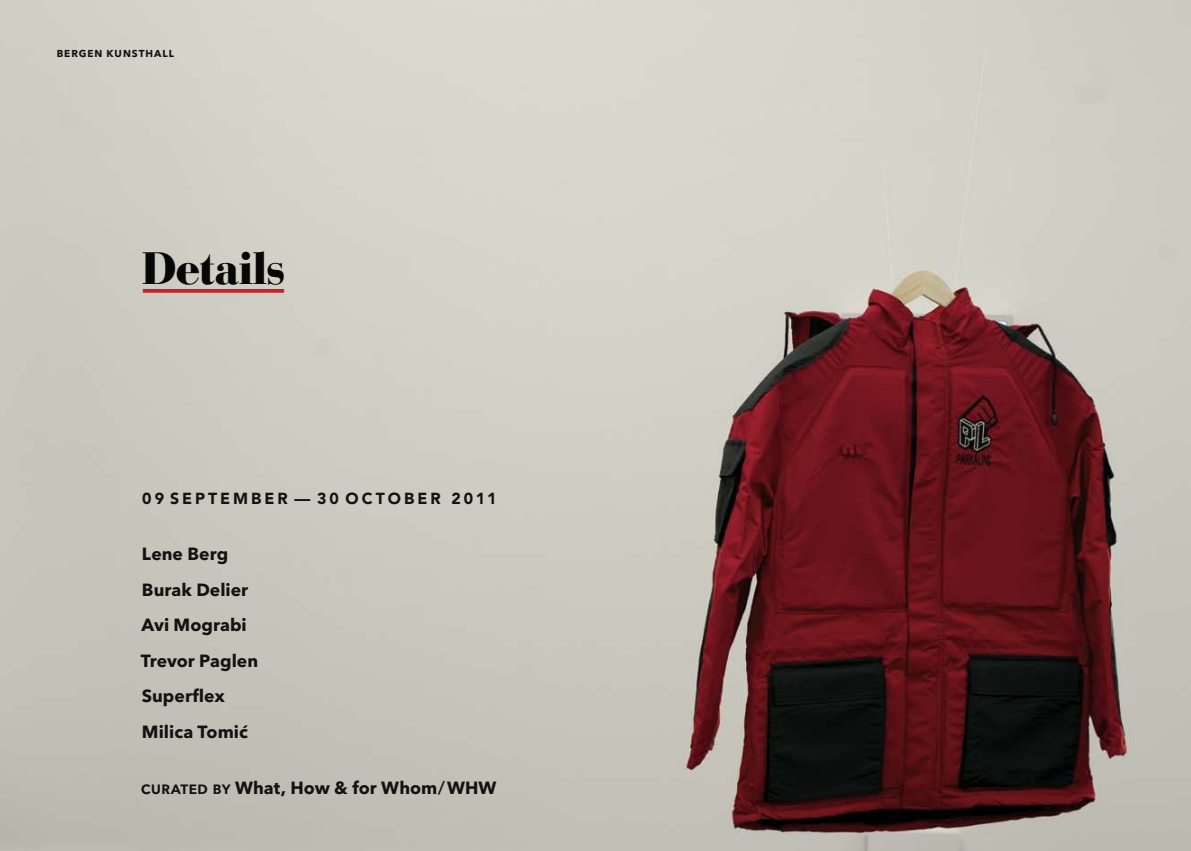
<style>
.page{position:relative;width:1191px;height:851px;background:#fff}
.page>*{position:absolute;margin:0;border:0;box-sizing:border-box;transform-origin:0 0}
.t1{font:900 45px "Bauer Bodoni";letter-spacing:-.03em;color:#060706}
.t2{font:700 17.5px/35.5px "Avenir Next LT Pro";color:#121212}
.t3{font:900 15.88px "Avenir";letter-spacing:.185em;color:#121212}
.t4{font:700 10px "Avenir Next LT Pro";letter-spacing:.1em;color:#121212}
.s1{font-weight:600}
</style>
<div class="page">
<img style="left:0;top:0;width:1191px;height:850px">
<svg style="left:143px;top:289px;width:141px;height:4px"></svg>
<p class="t4" style="left:57px;top:47px;width:119px">BERGEN KUNSTHALL</p>
<h1 class="t1" style="left:142px;top:240px;width:146px">Details</h1>
<p class="t3" style="left:142px;top:488px;width:356px">09 sEPTEMBER — 30 OCTOBER 2011</p>
<p class="t2" style="left:141px;top:536px;width:119px">Lene Berg<br>Burak Delier<br>Avi Mograbi<br>Trevor Paglen<br>Superflex<br>Milica Tomić</p>
<p class="t2" style="left:141px;top:770px;width:357px"><span class="s1">Curated by</span> What, How &amp; for Whom<span class="s1">/</span>WHW</p>
</div>
